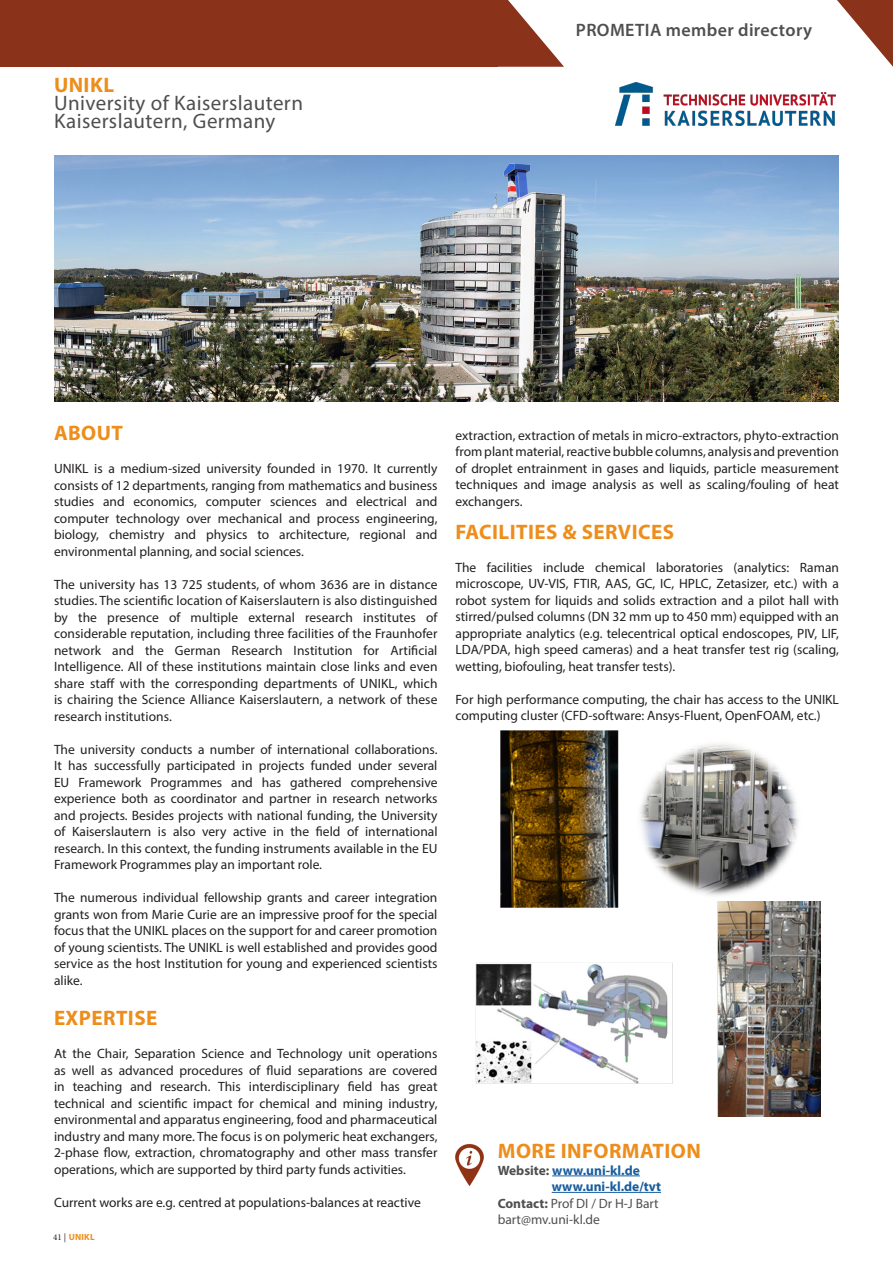
<style>
.page{position:relative;width:893px;height:1263px;background:#fff}
.page>*{position:absolute;margin:0;border:0;box-sizing:border-box;transform-origin:0 0}
.t1{font:700 21px "Myriad Pro";letter-spacing:.02em;color:#ed8e1c}
.t2{font:21px "Myriad Pro";letter-spacing:.02em;color:#4e4f50}
.t3{font:600 18px "Myriad Pro";letter-spacing:.02em;color:#4e4f50}
.t4{font:13.5px/16.5px "Myriad Pro";color:#231f20;text-align:justify}
.t5{font:13.5px "Myriad Pro";color:#4e4f50}
.t6{font:700 13.5px "Myriad Pro";color:#175d9e}
.t7{font:700 9px "Myriad Pro";letter-spacing:.02em;color:#ed8e1c}
.s1{font-family:"Minion Pro";font-weight:400;color:#231f20}
.s2{color:#4e4f50}
.s3{font-weight:700}
</style>
<div class="page">
<svg style="left:837px;top:0;width:56px;height:67px"></svg>
<div style="left:0;top:0;width:497px;height:67px;background:#8b321b"></div>
<svg style="left:497px;top:0;width:67px;height:67px"></svg>
<hr style="left:552px;top:1175px;width:88px;height:1px;background:#175d9e">
<hr style="left:552px;top:1192px;width:109px;height:1px;background:#175d9e">
<img style="left:455px;top:1144px;width:29px;height:42px">
<img style="left:54px;top:155px;width:785px;height:246px">
<img style="left:615px;top:83px;width:221px;height:42px">
<img style="left:501px;top:730px;width:297px;height:171px">
<img style="left:475px;top:901px;width:346px;height:216px">
<p class="t1" style="left:54px;top:71px;width:62px">UNIKL</p>
<p class="t2" style="left:54px;top:90px;width:250px">University of Kaiserslautern</p>
<p class="t2" style="left:54px;top:108px;width:223px">Kaiserslautern, Germany</p>
<h2 class="t3" style="left:576px;top:18px;width:238px">PROMETIA member directory</h2>
<p class="t1" style="left:54px;top:419px;width:71px">ABOUT</p>
<p class="t4" style="left:54px;top:460px;width:385px">UNIKL is a medium-sized university founded in 1970. It currently consists of 12 departments, ranging from mathematics and business studies and economics, computer sciences and electrical and computer technology over mechanical and process engineering, biology, chemistry and physics to architecture, regional and environmental planning, and social sciences.</p>
<p class="t4" style="left:54px;top:576px;width:385px">The university has 13 725 students, of whom 3636 are in distance studies. The scientific location of Kaiserslautern is also distinguished by the presence of multiple external research institutes of considerable reputation, including three facilities of the Fraunhofer network and the German Research Institution for Artificial Intelligence. All of these institutions maintain close links and even share staff with the corresponding departments of UNIKL, which is chairing the Science Alliance Kaiserslautern, a network of these research institutions.</p>
<p class="t4" style="left:54px;top:741px;width:385px">The university conducts a number of international collaborations.<br>It has successfully participated in projects funded under several EU Framework Programmes and has gathered comprehensive experience both as coordinator and partner in research networks and projects. Besides projects with national funding, the University of Kaiserslautern is also very active in the field of international research. In this context, the funding instruments available in the EU Framework Programmes play an important role.</p>
<p class="t4" style="left:54px;top:889px;width:385px">The numerous individual fellowship grants and career integration grants won from Marie Curie are an impressive proof for the special focus that the UNIKL places on the support for and career promotion of young scientists. The UNIKL is well established and provides good service as the host Institution for young and experienced scientists alike.</p>
<p class="t1" style="left:54px;top:1004px;width:105px">EXPERTISE</p>
<p class="t4" style="left:54px;top:1045px;width:385px">At the Chair, Separation Science and Technology unit operations as well as advanced procedures of fluid separations are covered in teaching and research. This interdisciplinary field has great technical and scientific impact for chemical and mining industry, environmental and apparatus engineering, food and pharmaceutical industry and many more. The focus is on polymeric heat exchangers, 2-phase flow, extraction, chromatography and other mass transfer operations, which are supported by third party funds activities.</p>
<p class="t4" style="left:54px;top:1194px;width:368px">Current works are e.g. centred at populations-balances at reactive</p>
<p class="t7" style="left:53px;top:1231px;width:43px"><span class="s1">41 |</span> UNIKL</p>
<p class="t4" style="left:455px;top:427px;width:385px">extraction, extraction of metals in micro-extractors, phyto-extraction from plant material, reactive bubble columns, analysis and prevention of droplet entrainment in gases and liquids, particle measurement techniques and image analysis as well as scaling/fouling of heat exchangers.</p>
<p class="t1" style="left:455px;top:518px;width:220px">FACILITIES &amp; SERVICES</p>
<p class="t4" style="left:455px;top:559px;width:385px">The facilities include chemical laboratories (analytics: Raman microscope, UV-VIS, FTIR, AAS, GC, IC, HPLC, Zetasizer, etc.) with a robot system for liquids and solids extraction and a pilot hall with stirred/pulsed columns (DN 32 mm up to 450 mm) equipped with an appropriate analytics (e.g. telecentrical optical endoscopes, PIV, LIF, LDA/PDA, high speed cameras) and a heat transfer test rig (scaling, wetting, biofouling, heat transfer tests).</p>
<p class="t4" style="left:455px;top:691px;width:385px">For high performance computing, the chair has access to the UNIKL computing cluster (CFD-software: Ansys-Fluent, OpenFOAM, etc.)</p>
<p class="t1" style="left:498px;top:1137px;width:204px">MORE INFORMATION</p>
<p class="t6" style="left:498px;top:1161px;width:144px"><span class="s2">Website:</span> www.uni-kl.de</p>
<p class="t6" style="left:552px;top:1178px;width:111px">www.uni-kl.de/tvt</p>
<p class="t5" style="left:498px;top:1195px;width:162px"><span class="s3">Contact:</span> Prof DI / Dr H-J Bart</p>
<p class="t5" style="left:498px;top:1211px;width:104px">bart@mv.uni-kl.de</p>
</div>
